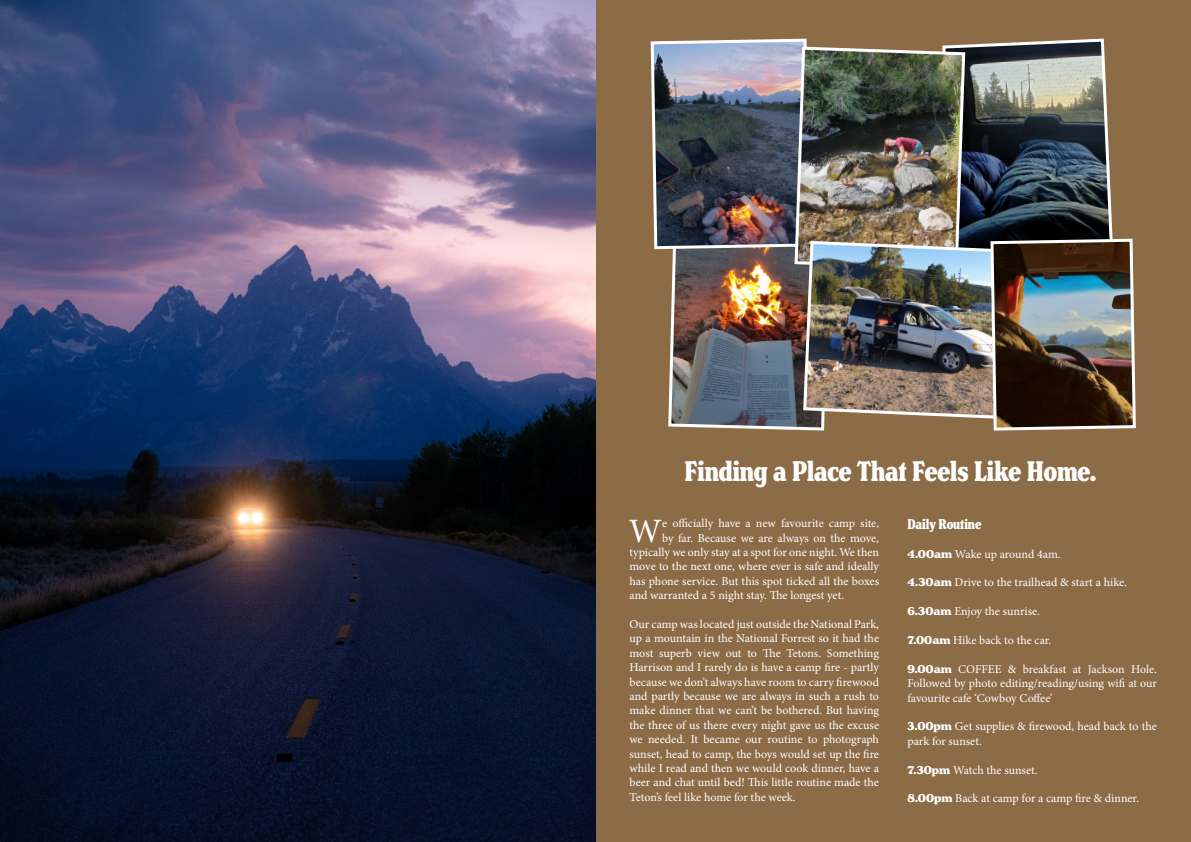
<style>
.page{position:relative;width:1191px;height:842px;background:#fff}
.page>*{position:absolute;margin:0;border:0;box-sizing:border-box;transform-origin:0 0}
.t1{font:34.2px "Minion Pro";color:#fff}
.t2{font:800 extra-condensed 30px "Henriette";color:#fff}
.t3{font:800 extra-condensed 15px "Henriette";color:#fff}
.t4{font:12px/14.4px "Minion Pro";letter-spacing:-.005em;color:#fff;text-align:justify}
.s1{font-family:"Henriette";font-weight:800}
</style>
<div class="page">
<div style="left:595px;top:0;width:596px;height:842px;background:#8c6b47"></div>
<img style="left:650px;top:38px;width:486px;height:393px">
<img style="left:0;top:0;width:595px;height:842px">
<h2 class="t2" style="left:684px;top:452px;width:413px">Finding a Place That Feels Like Home.</h2>
<h1 class="t1" style="left:629px;top:508px;width:35px">W</h1>
<p class="t4" style="left:662px;top:516px;width:218px">e officially have a new favourite camp site,</p>
<p class="t4" style="left:662px;top:531px;width:218px">by far. Because we are always on the move,</p>
<p class="t4" style="left:629px;top:545px;width:251px">typically we only stay at a spot for one night. We then</p>
<p class="t4" style="left:629px;top:559px;width:251px">move to the next one, where ever is safe and ideally</p>
<p class="t4" style="left:629px;top:574px;width:251px">has phone service. But this spot ticked all the boxes</p>
<p class="t4" style="left:629px;top:588px;width:216px">and warranted a 5 night stay. The longest yet.</p>
<p class="t4" style="left:629px;top:617px;width:251px">Our camp was located just outside the National Park, up a mountain in the National Forrest so it had the most superb view out to The Tetons. Something Harrison and I rarely do is have a camp fire - partly because we don’t always have room to carry firewood and partly because we are always in such a rush to make dinner that we can’t be bothered. But having the three of us there every night gave us the excuse we needed. It became our routine to photograph sunset, head to camp, the boys would set up the fire while I read and then we would cook dinner, have a beer and chat until bed! This little routine made the Teton’s feel like home for the week.</p>
<p class="t3" style="left:907px;top:515px;width:75px">Daily Routine</p>
<p class="t4" style="left:907px;top:546px;width:155px"><span class="s1">4.00am</span> Wake up around 4am.</p>
<p class="t4" style="left:907px;top:575px;width:221px"><span class="s1">4.30am</span> Drive to the trailhead &amp; start a hike.</p>
<p class="t4" style="left:907px;top:604px;width:134px"><span class="s1">6.30am</span> Enjoy the sunrise.</p>
<p class="t4" style="left:907px;top:633px;width:145px"><span class="s1">7.00am</span> Hike back to the car.</p>
<p class="t4" style="left:907px;top:662px;width:251px"><span class="s1">9.00am</span> COFFEE &amp; breakfast at Jackson Hole.<br>Followed by photo editing/reading/using wifi at our favourite cafe ‘Cowboy Coffee’</p>
<p class="t4" style="left:907px;top:719px;width:251px"><span class="s1">3.00pm</span> Get supplies &amp; firewood, head back to the park for sunset.</p>
<p class="t4" style="left:907px;top:762px;width:132px"><span class="s1">7.30pm</span> Watch the sunset.</p>
<p class="t4" style="left:907px;top:791px;width:233px"><span class="s1">8.00pm</span> Back at camp for a camp fire &amp; dinner.</p>
</div>
